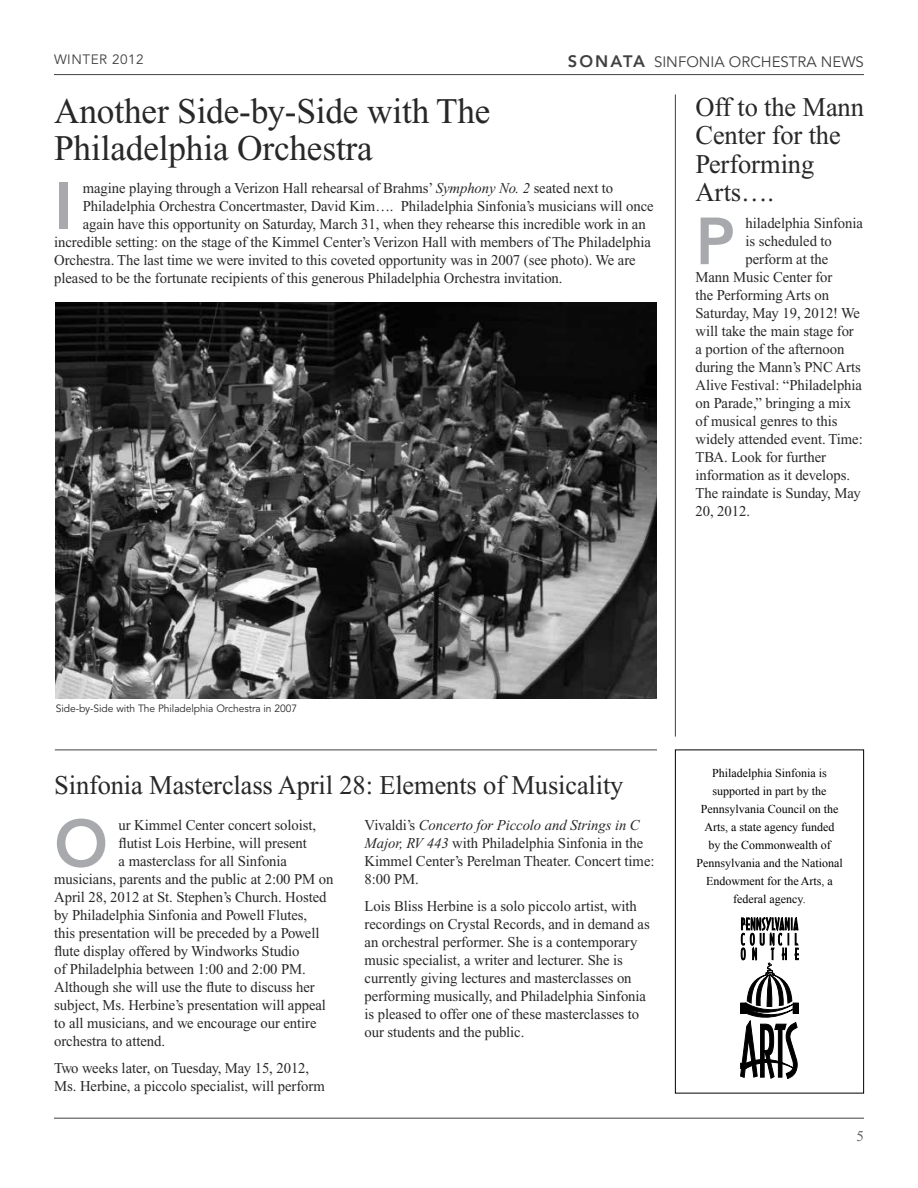
<style>
.page{position:relative;width:918px;height:1188px;background:#fff}
.page>*{position:absolute;margin:0;border:0;box-sizing:border-box;transform-origin:0 0}
.t1{font:800 65.85px "Avenir";color:#a7a9ac}
.t2{font:36px/37.5px "Times New Roman";letter-spacing:-.005em;color:#292829}
.t3{font:27px/28.5px "Times New Roman";letter-spacing:-.005em;color:#292829}
.t4{font:15px/18px "Times New Roman";letter-spacing:-.005em;color:#292829}
.t5{font:15px "Avenir LT";color:#414042}
.t6{font:15px "Times New Roman";color:#636466}
.t7{font:13.5px "Avenir LT";letter-spacing:.04em;color:#414042}
.t8{font:12px/18px "Times New Roman";color:#000;text-align:center}
.t9{font:10.5px "Avenir LT";letter-spacing:-.005em;color:#292829}
.s1{font-family:"Avenir";font-weight:800;font-size:16.5px}
.s2{font-style:italic}
</style>
<div class="page">
<hr style="left:54px;top:74px;width:810px;height:1px;background:#414042">
<hr style="left:54px;top:1118px;width:810px;height:1px;background:#414042">
<hr style="left:55px;top:750px;width:602px;height:1px;background:#414042">
<img style="left:56px;top:302px;width:601px;height:396px">
<div style="left:675px;top:750px;width:189px;height:344px;border:1px solid #000"></div>
<svg style="left:740px;top:917px;width:59px;height:162px"></svg>
<hr style="left:675px;top:94px;width:1px;height:643px;background:#414042">
<p class="t7" style="left:54px;top:52px;width:91px">WINTER 2012</p>
<p class="t5" style="left:568px;top:53px;width:296px"><span class="s1">SONATA</span> SINFONIA ORCHESTRA N EWS</p>
<h2 class="t2" style="left:54px;top:92px;width:438px">Another Side-by-Side with The<br>Philadelphia Orchestra</h2>
<h1 class="t1" style="left:54px;top:167px;width:19px">I</h1>
<p class="t4" style="left:83px;top:179px;width:532px">magine playing through a Verizon Hall rehearsal of Brahms’ <span class="s2">Symphony No. 2</span> seated next to</p>
<p class="t4" style="left:83px;top:197px;width:572px">Philadelphia Orchestra Concertmaster, David Kim…. Philadelphia Sinfonia’s musicians will once</p>
<p class="t4" style="left:83px;top:215px;width:564px">again have this opportunity on Saturday, March 31, when they rehearse this incredible work in an</p>
<p class="t4" style="left:54px;top:233px;width:598px">incredible setting: on the stage of the Kimmel Center’s Verizon Hall with members of The Philadelphia</p>
<p class="t4" style="left:54px;top:251px;width:583px">Orchestra. The last time we were invited to this coveted opportunity was in 2007 (see photo). We are</p>
<p class="t4" style="left:54px;top:269px;width:510px">pleased to be the fortunate recipients of this generous Philadelphia Orchestra invitation.</p>
<h3 class="t3" style="left:696px;top:92px;width:170px">Off to the Mann<br>Center for the<br>Performing<br>Arts….</h3>
<h1 class="t1" style="left:696px;top:202px;width:41px">P</h1>
<p class="t4" style="left:746px;top:214px;width:119px">hiladelphia Sinfonia</p>
<p class="t4" style="left:746px;top:232px;width:88px">is scheduled to</p>
<p class="t4" style="left:746px;top:250px;width:84px">perform at the</p>
<p class="t4" style="left:696px;top:268px;width:138px">Mann Music Center for</p>
<p class="t4" style="left:696px;top:286px;width:135px">the Performing Arts on</p>
<p class="t4" style="left:696px;top:304px;width:166px">Saturday, May 19, 2012! We</p>
<p class="t4" style="left:696px;top:322px;width:160px">will take the main stage for</p>
<p class="t4" style="left:696px;top:340px;width:150px">a portion of the afternoon</p>
<p class="t4" style="left:696px;top:358px;width:167px">during the Mann’s PNC Arts</p>
<p class="t4" style="left:696px;top:376px;width:168px">Alive Festival: “Philadelphia</p>
<p class="t4" style="left:696px;top:394px;width:157px">on Parade,” bringing a mix</p>
<p class="t4" style="left:696px;top:412px;width:143px">of musical genres to this</p>
<p class="t4" style="left:696px;top:430px;width:169px">widely attended event. Time:</p>
<p class="t4" style="left:696px;top:448px;width:132px">TBA. Look for further</p>
<p class="t4" style="left:696px;top:466px;width:156px">information as it develops.</p>
<p class="t4" style="left:696px;top:484px;width:167px">The raindate is Sunday, May</p>
<p class="t4" style="left:696px;top:502px;width:56px">20, 2012.</p>
<p class="t9" style="left:56px;top:702px;width:243px">SIDE-BY-SIDE WITH THE PHILADELPHIA ORCHESTRA IN 2007</p>
<h3 class="t3" style="left:54px;top:771px;width:571px">Sinfonia Masterclass April 28: Elements of Musicality</h3>
<h1 class="t1" style="left:54px;top:805px;width:55px">O</h1>
<p class="t4" style="left:119px;top:816px;width:199px">ur Kimmel Center concert soloist,</p>
<p class="t4" style="left:119px;top:834px;width:190px">flutist Lois Herbine, will present</p>
<p class="t4" style="left:119px;top:852px;width:170px">a masterclass for all Sinfonia</p>
<p class="t4" style="left:54px;top:870px;width:281px">musicians, parents and the public at 2:00 PM on</p>
<p class="t4" style="left:54px;top:888px;width:274px">April 28, 2012 at St. Stephen’s Church. Hosted</p>
<p class="t4" style="left:54px;top:906px;width:254px">by Philadelphia Sinfonia and Powell Flutes,</p>
<p class="t4" style="left:54px;top:924px;width:267px">this presentation will be preceded by a Powell</p>
<p class="t4" style="left:54px;top:942px;width:247px">flute display offered by Windworks Studio</p>
<p class="t4" style="left:54px;top:960px;width:253px">of Philadelphia between 1:00 and 2:00 PM.</p>
<p class="t4" style="left:54px;top:978px;width:262px">Although she will use the flute to discuss her</p>
<p class="t4" style="left:54px;top:996px;width:273px">subject, Ms. Herbine’s presentation will appeal</p>
<p class="t4" style="left:54px;top:1014px;width:264px">to all musicians, and we encourage our entire</p>
<p class="t4" style="left:54px;top:1032px;width:112px">orchestra to attend.</p>
<p class="t4" style="left:54px;top:1059px;width:272px">Two weeks later, on Tuesday, May 15, 2012,<br>Ms. Herbine, a piccolo specialist, will perform</p>
<p class="t4" style="left:365px;top:816px;width:291px">Vivaldi’s <span class="s2">Concerto for Piccolo and Strings in C Major, RV 443</span> with Philadelphia Sinfonia in the Kimmel Center’s Perelman Theater. Concert time:<br>8:00 PM.</p>
<p class="t4" style="left:365px;top:897px;width:287px">Lois Bliss Herbine is a solo piccolo artist, with recordings on Crystal Records, and in demand as an orchestral performer. She is a contemporary music specialist, a writer and lecturer. She is currently giving lectures and masterclasses on performing musically, and Philadelphia Sinfonia is pleased to offer one of these masterclasses to our students and the public.</p>
<p class="t8" style="left:696px;top:763px;width:148px">Philadelphia Sinfonia is supported in part by the<br>Pennsylvania Council on the<br>Arts, a state agency funded<br>by the Commonwealth of<br>Pennsylvania and the National<br>Endowment for the Arts, a federal agency.</p>
<p class="t6" style="left:856px;top:1127px;width:9px">5</p>
</div>
